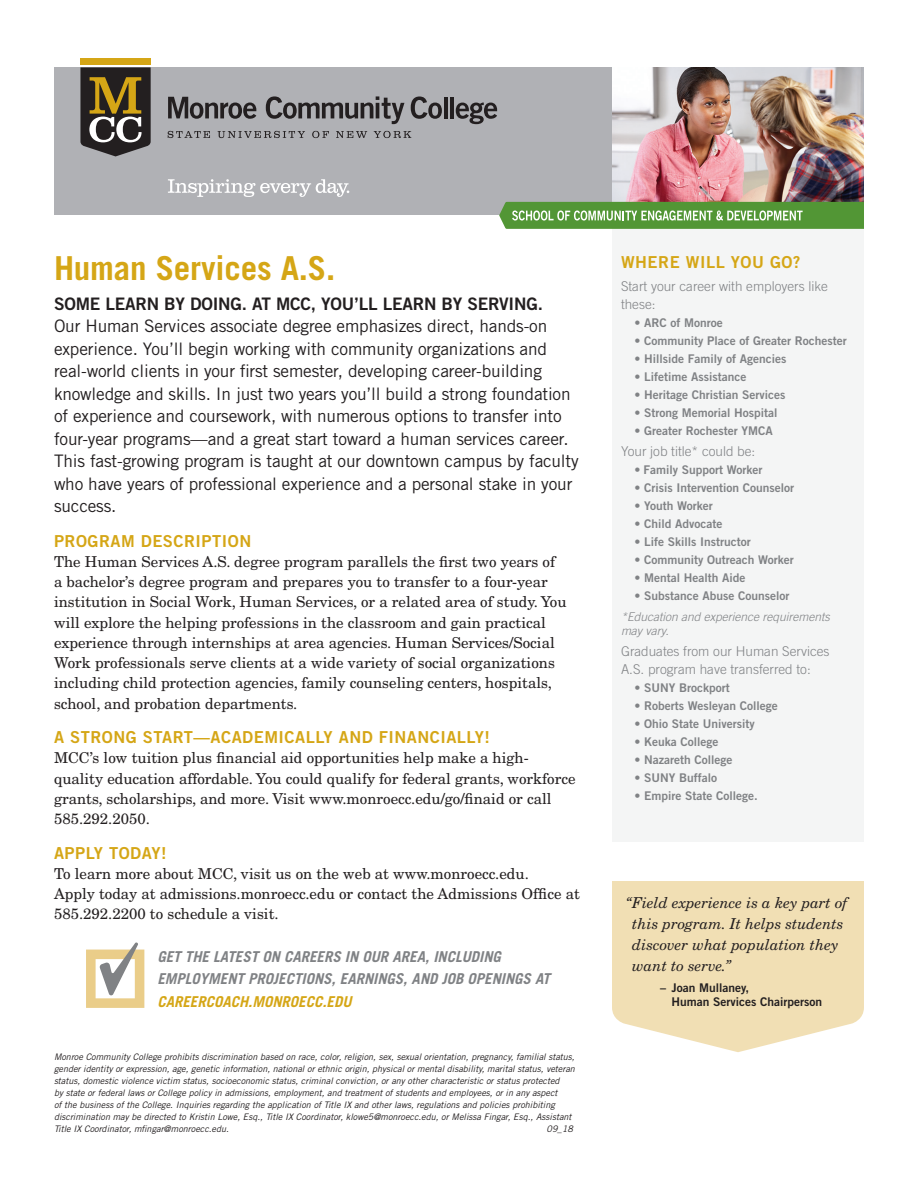
<style>
.page{position:relative;width:918px;height:1188px;background:#fff}
.page>*{position:absolute;margin:0;border:0;box-sizing:border-box;transform-origin:0 0}
.Program_Name{font:700 33px "Trade Gothic LT Std";letter-spacing:-.005em;color:#d5a616}
.Intro_Paragraph{font:17.25px/22.5px "Trade Gothic LT Std";letter-spacing:-.01em;color:#231f20}
.Subheads{font:16.5px "Trade Gothic LT Std Bd 2";letter-spacing:.03em;color:#d5a616}
.Main_Text{font:15px/20.2px "New Century Schlbk LT Std";color:#231f20}
.t1{font:italic 700 15px/22.5px "Trade Gothic LT Std";color:#808285}
.t2{font:italic 15px/21px "New Century Schlbk LT Std";color:#231f20}
.Sidebar_text{font:300 13.5px/18px "Trade Gothic LT Std";color:#808285}
.Sidebar_Bullets{font:12px "Trade Gothic LT Std Bd 2";color:#808285}
.t3{font:italic 300 12px/14.4px "Trade Gothic LT Std";color:#808285}
.t4{font:12px "Trade Gothic LT Std Bd 2";color:#231f20}
.Disclaimer_text{font:italic 9px/12px "Trade Gothic LT Std";color:#231f20}
.s1{font-family:"Trade Gothic LT Std Bd 2"}
.s2{color:#d5a616}
</style>
<div class="page">
<div style="left:612px;top:216px;width:252px;height:626px;background:#f4f5f5"></div>
<div style="left:54px;top:67px;width:558px;height:148px;background:#b0b1b5"></div>
<div style="left:80px;top:58px;width:71px;height:7px;background:#d5a616"></div>
<svg style="left:80px;top:67px;width:71px;height:89px;background:#59503b"></svg>
<svg style="left:168px;top:131px;width:42px;height:7px"></svg>
<svg style="left:218px;top:131px;width:87px;height:7px"></svg>
<svg style="left:312px;top:131px;width:17px;height:7px"></svg>
<svg style="left:336px;top:131px;width:31px;height:7px"></svg>
<svg style="left:374px;top:131px;width:37px;height:7px"></svg>
<hr style="left:444px;top:97px;width:3px;height:21px;background:#231f20">
<hr style="left:450px;top:97px;width:4px;height:21px;background:#231f20">
<svg style="left:456px;top:103px;width:41px;height:21px"></svg>
<svg style="left:411px;top:97px;width:31px;height:22px"></svg>
<svg style="left:168px;top:97px;width:88px;height:22px"></svg>
<svg style="left:266px;top:96px;width:138px;height:28px"></svg>
<svg style="left:168px;top:179px;width:181px;height:18px"></svg>
<img style="left:612px;top:68px;width:252px;height:134px">
<svg style="left:612px;top:882px;width:252px;height:170px;background:#f2e1bb"></svg>
<svg style="left:499px;top:202px;width:365px;height:27px;background:#6aa451"></svg>
<svg style="left:86px;top:942px;width:58px;height:66px"></svg>
<p class="Program_Name" style="left:54px;top:248px;width:283px">Human Services A.S.</p>
<p class="Intro_Paragraph" style="left:54px;top:292px;width:495px"><span class="s1">SOME LEARN BY DOING. AT MCC, YOU’LL LEARN BY SERVING.<br></span>Our Human Services associate degree emphasizes direct, hands-on experience. You’ll begin working with community organizations and</p>
<p class="Intro_Paragraph" style="left:54px;top:359px;width:526px">real-world clients in your first semester, developing career-building knowledge and skills. In just two years you’ll build a strong foundation of experience and coursework, with numerous options to transfer into four-year programs—and a great start toward a human services career.<br>This fast-growing program is taught at our downtown campus by faculty who have years of professional experience and a personal stake in your</p>
<p class="Intro_Paragraph" style="left:54px;top:494px;width:64px">success.</p>
<p class="Subheads" style="left:54px;top:530px;width:199px">PROGRAM DESCRIPTION</p>
<p class="Main_Text" style="left:54px;top:551px;width:514px">The Human Services A.S. degree program parallels the first two years of a bachelor’s degree program and prepares you to transfer to a four-year institution in Social Work, Human Services, or a related area of study. You will explore the helping professions in the classroom and gain practical experience through internships at area agencies. Human Services/Social Work professionals serve clients at a wide variety of social organizations including child protection agencies, family counseling centers, hospitals, school, and probation departments.</p>
<p class="Subheads" style="left:54px;top:727px;width:437px">A STRONG START—ACADEMICALLY AND FINANCIALLY!</p>
<p class="Main_Text" style="left:54px;top:748px;width:523px">MCC’s low tuition plus financial aid opportunities help make a high&shy;quality education affordable. You could qualify for federal grants, workforce grants, scholarships, and more. Visit www.monroecc.edu/go/finaid or call 585.292.2050.</p>
<p class="Subheads" style="left:54px;top:842px;width:114px">APPLY TODAY!</p>
<p class="Main_Text" style="left:54px;top:863px;width:476px">To learn more about MCC, visit us on the web at www.monroecc.edu.</p>
<p class="Main_Text" style="left:54px;top:884px;width:527px">Apply today at admissions.monroecc.edu or contact the Admissions Office at<br>585.292.2200 to schedule a visit.</p>
<p class="t1" style="left:157px;top:946px;width:394px">GET THE LATEST ON CAREERS IN OUR AREA, INCLUDING<br>EMPLOYMENT PROJECTIONS, EARNINGS, AND JOB OPENINGS AT<br><span class="s2">CAREERCOACH.MONROECC.EDU</span></p>
<p class="Disclaimer_text" style="left:54px;top:1051px;width:522px">Monroe Community College prohibits discrimination based on race, color, religion, sex, sexual orientation, pregnancy, familial status, gender identity or expression, age, genetic information, national or ethnic origin, physical or mental disability, marital status, veteran status, domestic violence victim status, socioeconomic status, criminal conviction, or any other characteristic or status protected<br>by state or federal laws or College policy in admissions, employment, and treatment of students and employees, or in any aspect<br>of the business of the College. Inquiries regarding the application of Title IX and other laws, regulations and policies prohibiting discrimination may be directed to Kristin Lowe, Esq., Title IX Coordinator, klowe5@monroecc.edu, or Melissa Fingar, Esq., Assistant Title IX Coordinator, mfingar@monroecc.edu.</p>
<p class="Disclaimer_text" style="left:547px;top:1123px;width:28px">09_18</p>
<p class="Subheads" style="left:621px;top:252px;width:181px">WHERE WILL YOU GO?</p>
<p class="Sidebar_text" style="left:621px;top:277px;width:208px">Start your career with employers like these:</p>
<p class="Sidebar_Bullets" style="left:634px;top:315px;width:90px">• ARC of Monroe</p>
<p class="Sidebar_Bullets" style="left:634px;top:333px;width:214px">• Community Place of Greater Rochester</p>
<p class="Sidebar_Bullets" style="left:634px;top:351px;width:153px">• Hillside Family of Agencies</p>
<p class="Sidebar_Bullets" style="left:634px;top:369px;width:113px">• Lifetime Assistance</p>
<p class="Sidebar_Bullets" style="left:634px;top:387px;width:152px">• Heritage Christian Services</p>
<p class="Sidebar_Bullets" style="left:634px;top:405px;width:144px">• Strong Memorial Hospital</p>
<p class="Sidebar_Bullets" style="left:634px;top:423px;width:140px">• Greater Rochester YMCA</p>
<p class="Sidebar_text" style="left:621px;top:442px;width:136px">Your job title* could be:</p>
<p class="Sidebar_Bullets" style="left:634px;top:462px;width:129px">• Family Support Worker</p>
<p class="Sidebar_Bullets" style="left:634px;top:480px;width:161px">• Crisis Intervention Counselor</p>
<p class="Sidebar_Bullets" style="left:634px;top:498px;width:80px">• Youth Worker</p>
<p class="Sidebar_Bullets" style="left:634px;top:516px;width:89px">• Child Advocate</p>
<p class="Sidebar_Bullets" style="left:634px;top:534px;width:118px">• Life Skills Instructor</p>
<p class="Sidebar_Bullets" style="left:634px;top:552px;width:161px">• Community Outreach Worker</p>
<p class="Sidebar_Bullets" style="left:634px;top:570px;width:112px">• Mental Health Aide</p>
<p class="Sidebar_Bullets" style="left:634px;top:588px;width:156px">• Substance Abuse Counselor</p>
<p class="t3" style="left:621px;top:609px;width:210px">*Education and experience requirements may vary.</p>
<p class="Sidebar_text" style="left:621px;top:642px;width:210px">Graduates from our Human Services<br>A.S. program have transferred to:</p>
<p class="Sidebar_Bullets" style="left:634px;top:680px;width:97px">• SUNY Brockport</p>
<p class="Sidebar_Bullets" style="left:634px;top:698px;width:145px">• Roberts Wesleyan College</p>
<p class="Sidebar_Bullets" style="left:634px;top:716px;width:122px">• Ohio State University</p>
<p class="Sidebar_Bullets" style="left:634px;top:734px;width:85px">• Keuka College</p>
<p class="Sidebar_Bullets" style="left:634px;top:752px;width:99px">• Nazareth College</p>
<p class="Sidebar_Bullets" style="left:634px;top:770px;width:84px">• SUNY Buffalo</p>
<p class="Sidebar_Bullets" style="left:634px;top:788px;width:125px">• Empire State College.</p>
<p class="t2" style="left:632px;top:892px;width:217px;text-indent:-6px">“Field experience is a key part of this program. It helps students discover what population they want to serve.”</p>
<p class="t4" style="left:660px;top:980px;width:91px">– Joan Mullaney,</p>
<p class="t4" style="left:671px;top:994px;width:152px">Human Services Chairperson</p>
</div>
